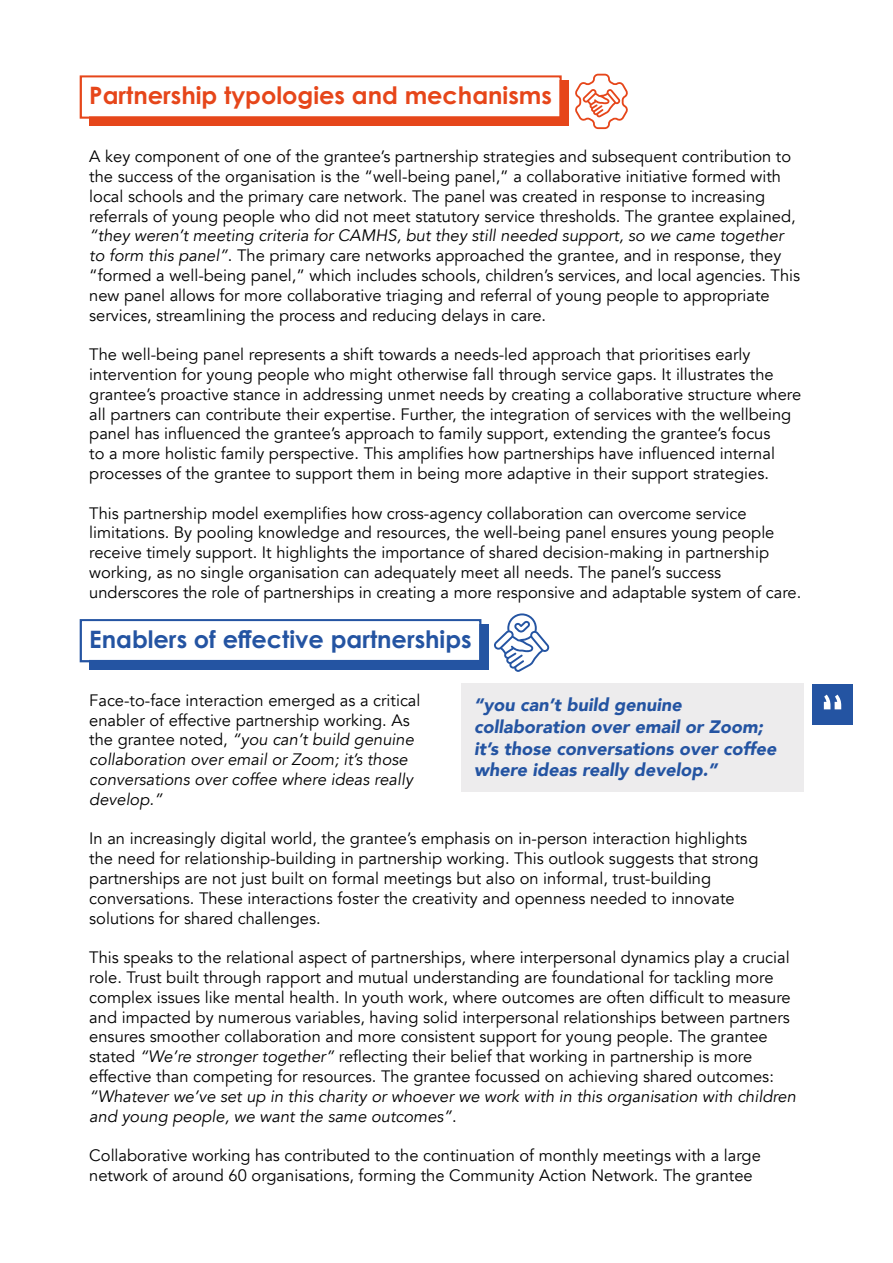
<style>
.page{position:relative;width:893px;height:1263px;background:#fff}
.page>*{position:absolute;margin:0;border:0;box-sizing:border-box;transform-origin:0 0}
.H1_Title__Orange{font:700 24px "Century Gothic Pro";color:#e6461a}
.H1_Title__Dark_Blue{font:700 24px "Century Gothic Pro";color:#2454a2}
.Body{font:italic 900 18px/21.6px "Avenir";color:#2454a2}
.Body-2{font:16.5px/19.8px "Avenir";color:#000}
.Body-3{font:italic 16.5px/19.8px "Avenir";color:#000}
.s1{font-style:italic}
.s2{font-style:normal}
</style>
<div class="page">
<div style="left:89px;top:81px;width:480px;height:45px;background:#e6461a"></div>
<div style="left:80px;top:75px;width:482px;height:44px;border:2px solid #e6461a"></div>
<div style="left:82px;top:78px;width:477px;height:38px;background:#fff"></div>
<div style="left:89px;top:624px;width:400px;height:46px;background:#2454a2"></div>
<div style="left:80px;top:619px;width:401px;height:43px;border:2px solid #2454a2"></div>
<div style="left:82px;top:621px;width:397px;height:39px;background:#fff"></div>
<svg style="left:575px;top:74px;width:53px;height:55px"></svg>
<svg style="left:494px;top:613px;width:56px;height:59px"></svg>
<div style="left:461px;top:684px;width:343px;height:108px;background:#edeced"></div>
<div style="left:812px;top:684px;width:41px;height:40px;background:#2454a2"></div>
<p class="H1_Title__Orange" style="left:89px;top:81px;width:464px">Partnership typologies and mechanisms</p>
<p class="Body-2" style="left:89px;top:147px;width:712px">A key component of one of the grantee’s partnership strategies and subsequent contribution to the success of the organisation is the “well-being panel,” a collaborative initiative formed with local schools and the primary care network. The panel was created in response to increasing referrals of young people who did not meet statutory service thresholds. The grantee explained, <span class="s1">“they weren’t meeting criteria for CAMHS, but they still needed support, so we came together to form this panel”</span>. The primary care networks approached the grantee, and in response, they “formed a well-being panel,” which includes schools, children’s services, and local agencies. This new panel allows for more collaborative triaging and referral of young people to appropriate services, streamlining the process and reducing delays in care.</p>
<p class="Body-2" style="left:89px;top:345px;width:713px">The well-being panel represents a shift towards a needs-led approach that prioritises early intervention for young people who might otherwise fall through service gaps. It illustrates the grantee’s proactive stance in addressing unmet needs by creating a collaborative structure where all partners can contribute their expertise. Further, the integration of services with the wellbeing panel has influenced the grantee’s approach to family support, extending the grantee’s focus<br>to a more holistic family perspective. This amplifies how partnerships have influenced internal processes of the grantee to support them in being more adaptive in their support strategies.</p>
<p class="Body-2" style="left:89px;top:503px;width:713px">This partnership model exemplifies how cross-agency collaboration can overcome service limitations. By pooling knowledge and resources, the well-being panel ensures young people receive timely support. It highlights the importance of shared decision-making in partnership working, as no single organisation can adequately meet all needs. The panel’s success underscores the role of partnerships in creating a more responsive and adaptable system of care.</p>
<p class="H1_Title__Dark_Blue" style="left:89px;top:624px;width:384px">Enablers of effective partnerships</p>
<p class="Body-3" style="left:89px;top:690px;width:333px"><span class="s2">Face-to-face interaction emerged as a critical enabler of effective partnership working. As the grantee noted,</span> “you can’t build genuine collaboration over email or Zoom; it’s those conversations over coffee where ideas really develop.”</p>
<p class="Body-2" style="left:89px;top:829px;width:671px">In an increasingly digital world, the grantee’s emphasis on in-person interaction highlights the need for relationship-building in partnership working. This outlook suggests that strong partnerships are not just built on formal meetings but also on informal, trust-building conversations. These interactions foster the creativity and openness needed to innovate solutions for shared challenges.</p>
<p class="Body-2" style="left:89px;top:948px;width:708px">This speaks to the relational aspect of partnerships, where interpersonal dynamics play a crucial role. Trust built through rapport and mutual understanding are foundational for tackling more complex issues like mental health. In youth work, where outcomes are often difficult to measure and impacted by numerous variables, having solid interpersonal relationships between partners ensures smoother collaboration and more consistent support for young people. The grantee stated <span class="s1">“We’re stronger together”</span> reflecting their belief that working in partnership is more effective than competing for resources. The grantee focussed on achieving shared outcomes: <span class="s1">“Whatever we’ve set up in this charity or whoever we work with in this organisation with children and young people, we want the same outcomes”</span>.</p>
<p class="Body-2" style="left:89px;top:1146px;width:673px">Collaborative working has contributed to the continuation of monthly meetings with a large network of around 60 organisations, forming the Community Action Network. The grantee</p>
<p class="Body" style="left:474px;top:694px;width:304px">“you can’t build genuine collaboration over email or Zoom; it’s those conversations over coffee where ideas really develop.”</p>
</div>
